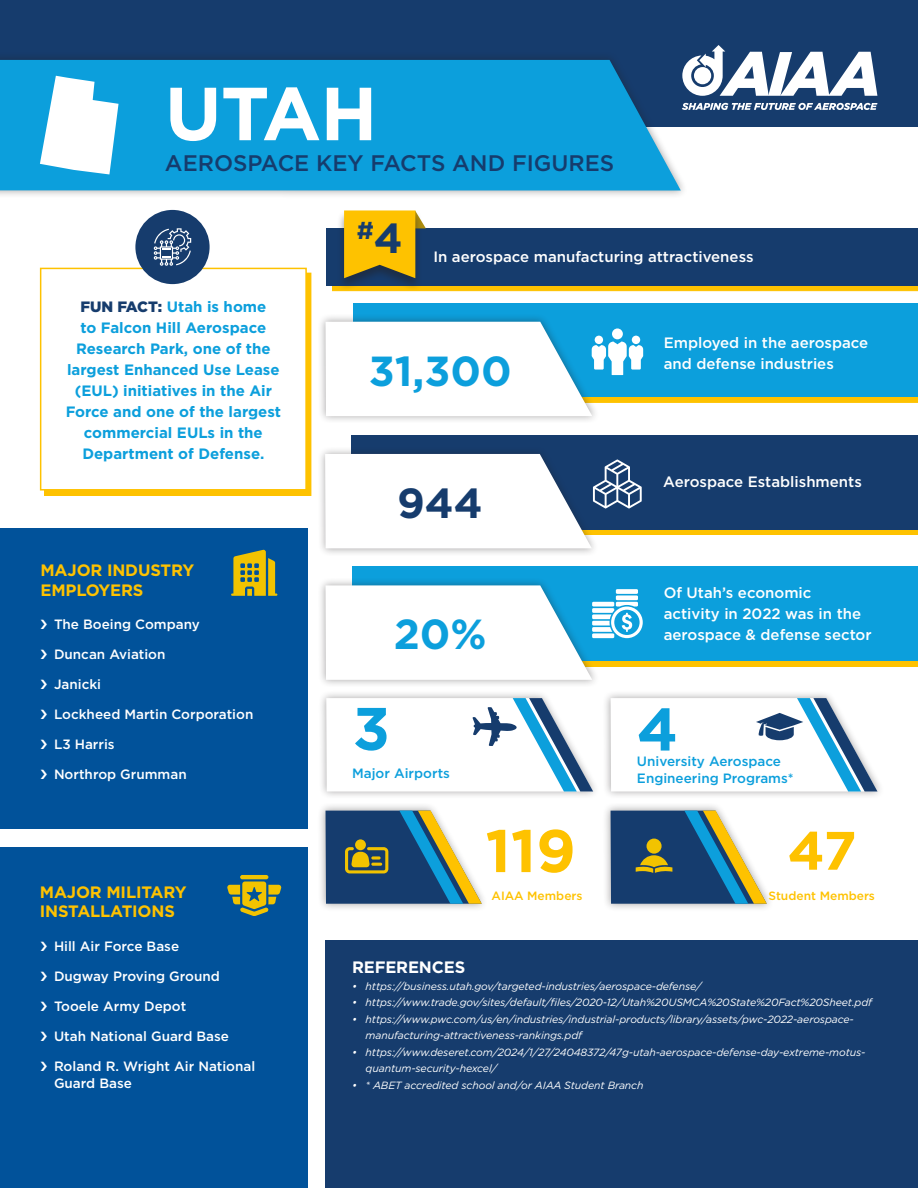
<style>
.page{position:relative;width:918px;height:1188px;background:#fff}
.page>*{position:absolute;margin:0;border:0;box-sizing:border-box;transform-origin:0 0}
.t1{font:700 75px "Gotham";color:#fff}
.t2{font:700 60px "Gotham";color:#fec200}
.Stat_Number_Shorts{font:700 60px "Gotham";color:#0c9fdc}
.t3{font:700 54px "Gotham";color:#fec200}
.Stat_Number_Bar{font:700 42px "Gotham";color:#0c9fdc}
.t4{font:700 42px "Gotham";color:#163c6d}
.Stat_Number_Bar-2{font:700 24.45px "Gotham";color:#163c6d}
.Subtitle{font:500 22.5px "Gotham";color:#163c6d}
.Sidebar_Header{font:700 16.5px/19.5px "Gotham";letter-spacing:-.01em;color:#fec200}
.Sidebar_Header-2{font:700 16.5px "Gotham";letter-spacing:-.01em;color:#fff}
.Fun_Fact_Text{font:700 15px/21px "Gotham";color:#0c9fdc;text-align:center}
.Copy{font:500 15px/21px "Gotham";color:#fff}
.t5{font:500 13.5px/16.5px "Gotham";color:#fff}
.t6{font:500 13.5px "Gotham";color:#0c9fdc}
.t7{font:500 12px "Gotham";color:#fec200}
.t8{font:italic 10.5px/16.5px "Gotham";letter-spacing:-.01em;color:#fff}
.s1{font-weight:900;color:#163c6d}
.s2{font-size:42px}
</style>
<div class="page">
<div style="left:44px;top:273px;width:267px;height:223px;background:#fec200"></div>
<div style="left:41px;top:268px;width:265px;height:222px;background:#fff"></div>
<div style="left:40px;top:268px;width:267px;height:223px;border:2px solid #fec200"></div>
<div style="left:602px;top:802px;width:172px;height:110px;background:#231f20;opacity:.4"></div>
<div style="left:317px;top:802px;width:172px;height:110px;background:#231f20;opacity:.4"></div>
<div style="left:0;top:0;width:918px;height:126px;background:#163c6d"></div>
<div style="left:0;top:52px;width:688px;height:147px;background:#231f20;opacity:.4"></div>
<div style="left:0;top:60px;width:681px;height:131px;background:#0c9fdc"></div>
<svg style="left:682px;top:45px;width:195px;height:51px"></svg>
<svg style="left:682px;top:103px;width:196px;height:7px"></svg>
<div style="left:0;top:528px;width:307px;height:300px;background:#01529a"></div>
<div style="left:0;top:847px;width:307px;height:341px;background:#01529a"></div>
<svg style="left:231px;top:550px;width:46px;height:46px"></svg>
<svg style="left:227px;top:875px;width:55px;height:41px"></svg>
<div style="left:325px;top:941px;width:593px;height:247px;background:#163c6d"></div>
<div style="left:357px;top:572px;width:561px;height:94px;background:#fec200"></div>
<div style="left:352px;top:566px;width:566px;height:95px;background:#0c9fdc"></div>
<div style="left:357px;top:440px;width:561px;height:95px;background:#fec200"></div>
<div style="left:352px;top:435px;width:566px;height:95px;background:#163c6d"></div>
<div style="left:359px;top:309px;width:559px;height:94px;background:#fec200"></div>
<div style="left:353px;top:304px;width:565px;height:93px;background:#0c9fdc"></div>
<div style="left:332px;top:234px;width:586px;height:57px;background:#fec200"></div>
<div style="left:327px;top:229px;width:591px;height:57px;background:#163c6d"></div>
<div style="left:602px;top:690px;width:282px;height:110px;background:#231f20;opacity:.4"></div>
<div style="left:318px;top:690px;width:282px;height:110px;background:#231f20;opacity:.4"></div>
<svg style="left:611px;top:698px;width:267px;height:94px"></svg>
<div style="left:317px;top:577px;width:282px;height:111px;background:#231f20;opacity:.4"></div>
<div style="left:317px;top:446px;width:282px;height:110px;background:#231f20;opacity:.4"></div>
<div style="left:317px;top:313px;width:282px;height:111px;background:#231f20;opacity:.4"></div>
<svg style="left:611px;top:811px;width:156px;height:93px;background:#53727f"></svg>
<svg style="left:326px;top:811px;width:156px;height:93px;background:#56737e"></svg>
<svg style="left:326px;top:698px;width:267px;height:94px"></svg>
<div style="left:336px;top:209px;width:87px;height:83px;background:#231f20;opacity:.5"></div>
<svg style="left:344px;top:210px;width:82px;height:68px;background:#d3a917"></svg>
<svg style="left:326px;top:322px;width:317px;height:94px"></svg>
<svg style="left:325px;top:454px;width:317px;height:94px"></svg>
<svg style="left:326px;top:585px;width:317px;height:95px"></svg>
<svg style="left:40px;top:76px;width:79px;height:98px"></svg>
<div style="left:135px;top:210px;width:75px;height:74px;background:#163c6d;border-radius:50%"></div>
<svg style="left:154px;top:228px;width:37px;height:38px"></svg>
<p class="t1" style="left:165px;top:64px;width:214px">UTAH</p>
<p class="Subtitle" style="left:165px;top:148px;width:451px">AEROSPACE KEY FACTS AND FIGURES</p>
<p class="Fun_Fact_Text" style="left:66px;top:296px;width:217px"><span class="s1">FUN FACT:</span> Utah is home<br>to Falcon Hill Aerospace<br>Research Park, one of the largest Enhanced Use Lease (EUL) initiatives in the Air<br>Force and one of the largest commercial EULs in the<br>Department of Defense.</p>
<p class="Sidebar_Header" style="left:40px;top:560px;width:155px">MAJOR INDUSTRY<br>EMPLOYERS</p>
<p class="t5" style="left:54px;top:616px;width:147px">The Boeing Company</p>
<p class="t5" style="left:54px;top:646px;width:113px">Duncan Aviation</p>
<p class="t5" style="left:54px;top:676px;width:49px">Janicki</p>
<p class="t5" style="left:54px;top:706px;width:201px">Lockheed Martin Corporation</p>
<p class="t5" style="left:54px;top:736px;width:62px">L3 Harris</p>
<p class="t5" style="left:54px;top:766px;width:134px">Northrop Grumman</p>
<p class="Sidebar_Header" style="left:40px;top:882px;width:148px">MAJOR MILITARY<br>INSTALLATIONS</p>
<p class="t5" style="left:54px;top:938px;width:127px">Hill Air Force Base</p>
<p class="t5" style="left:54px;top:968px;width:167px">Dugway Proving Ground</p>
<p class="t5" style="left:54px;top:998px;width:134px">Tooele Army Depot</p>
<p class="t5" style="left:54px;top:1028px;width:177px">Utah National Guard Base</p>
<p class="t5" style="left:54px;top:1058px;width:203px">Roland R. Wright Air National<br>Guard Base</p>
<p class="Stat_Number_Bar-2" style="left:357px;top:214px;width:48px">#<span class="s2">4</span></p>
<p class="Copy" style="left:433px;top:246px;width:322px">In aerospace manufacturing attractiveness</p>
<p class="Stat_Number_Bar" style="left:369px;top:343px;width:145px">31,300</p>
<p class="t4" style="left:397px;top:475px;width:87px">944</p>
<p class="Stat_Number_Bar" style="left:394px;top:607px;width:94px">20%</p>
<p class="Copy" style="left:664px;top:332px;width:206px">Employed in the aerospace and defense industries</p>
<p class="Copy" style="left:663px;top:471px;width:200px">Aerospace Establishments</p>
<p class="Copy" style="left:664px;top:582px;width:209px">Of Utah’s economic<br>activity in 2022 was in the aerospace &amp; defense sector</p>
<p class="Stat_Number_Shorts" style="left:353px;top:689px;width:39px">3</p>
<p class="Stat_Number_Shorts" style="left:637px;top:690px;width:43px">4</p>
<p class="t6" style="left:637px;top:752px;width:146px">University Aerospace</p>
<p class="t6" style="left:352px;top:764px;width:99px">Major Airports</p>
<p class="t6" style="left:637px;top:769px;width:158px">Engineering Programs*</p>
<p class="t2" style="left:485px;top:811px;width:92px">119</p>
<p class="t3" style="left:788px;top:815px;width:71px">47</p>
<p class="t7" style="left:492px;top:888px;width:92px">AIAA Members</p>
<p class="t7" style="left:768px;top:888px;width:108px">Student Members</p>
<p class="Sidebar_Header-2" style="left:352px;top:956px;width:115px">REFERENCES</p>
<p class="t8" style="left:352px;top:977px;width:351px">• https://business.utah.gov/targeted-industries/aerospace-defense/</p>
<p class="t8" style="left:352px;top:994px;width:522px">• https://www.trade.gov/sites/default/files/2020-12/Utah%20USMCA%20State%20Fact%20Sheet.pdf</p>
<p class="t8" style="left:366px;top:1010px;width:490px;text-indent:-14px">• https://www.pwc.com/us/en/industries/industrial-products/library/assets/pwc-2022-aerospace&shy;manufacturing-attractiveness-rankings.pdf</p>
<p class="t8" style="left:366px;top:1043px;width:501px;text-indent:-14px">• https://www.deseret.com/2024/1/27/24048372/47g-utah-aerospace-defense-day-extreme-motus&shy;quantum-security-hexcel/</p>
<p class="t8" style="left:352px;top:1076px;width:293px">• * ABET accredited school and/or AIAA Student Branch</p>
</div>
